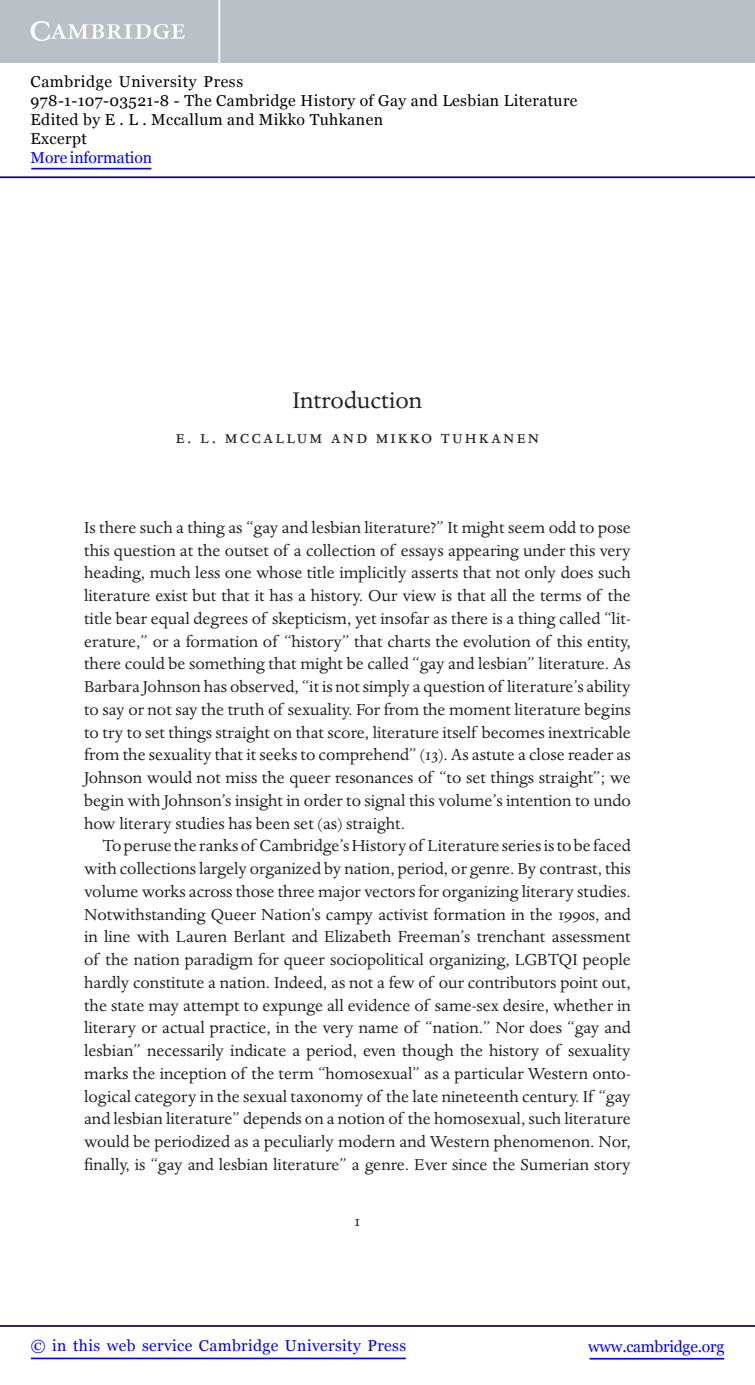
<style>
.page{position:relative;width:755px;height:1385px;background:#fff}
.page>*{position:absolute;margin:0;border:0;box-sizing:border-box;transform-origin:0 0}
.t1{font:26.25px "Dante MT Std";color:#231f20}
.t2{font:21px "Dante MT Std";letter-spacing:.1em;color:#231f20}
.t3{font:18.38px/22.8px "Dante MT Std";color:#231f20;text-align:justify}
.t4{font:17.5px "Dante MT Std";color:#231f20}
.t5{font:15.75px/18.9px "Georgia";letter-spacing:.025em;color:#000}
.t6{font:15.75px "Georgia";letter-spacing:.025em;color:#00f}
.t7{font:15.75px "Georgia";letter-spacing:-.015em;color:#00f}
.t8{font:15.75px "Georgia";letter-spacing:-.01em;color:#00f}
</style>
<div class="page">
<hr style="left:589px;top:1358px;width:134px;height:1px;background:#00f">
<hr style="left:0;top:1325px;width:754px;height:2px;background:#150666">
<hr style="left:31px;top:1357px;width:374px;height:2px;background:#00f">
<div style="left:0;top:0;width:754px;height:63px;background:#bac0c6"></div>
<svg style="left:31px;top:21px;width:154px;height:20px"></svg>
<hr style="left:218px;top:0;width:2px;height:63px;background:#fff">
<hr style="left:0;top:176px;width:754px;height:2px;background:#150666">
<hr style="left:31px;top:168px;width:120px;height:1px;background:#00f">
<p class="t5" style="left:31px;top:73px;width:548px">Cambridge University Press<br>978-1-107-03521-8 - The Cambridge History of Gay and Lesbian Literature Edited by E . L . Mccallum and Mikko Tuhkanen<br>Excerpt</p>
<p class="t8" style="left:31px;top:148px;width:123px">More information</p>
<h1 class="t1" style="left:292px;top:391px;width:131px">Introduction</h1>
<p class="t2" style="left:176px;top:429px;width:365px">E. L. McCallum and Mikko Tuhkanen</p>
<p class="t3" style="left:84px;top:518px;width:548px">Is there such a thing as “gay and lesbian literature?” It might seem odd to pose this question at the outset of a collection of essays appearing under this very heading, much less one whose title implicitly asserts that not only does such literature exist but that it has a history. Our view is that all the terms of the title bear equal degrees of skepticism, yet insofar as there is a thing called “lit&shy;erature,” or a formation of “history” that charts the evolution of this entity, there could be something that might be called “gay and lesbian” literature. As Barbara Johnson has observed, “it is not simply a question of literature’s ability to say or not say the truth of sexuality. For from the moment literature begins to try to set things straight on that score, literature itself becomes inextricable from the sexuality that it seeks to comprehend” (13). As astute a close reader as Johnson would not miss the queer resonances of “to set things straight”; we begin with Johnson’s insight in order to signal this volume’s intention to undo how literary studies has been set (as) straight.</p>
<p class="t3" style="left:84px;top:836px;width:548px;text-indent:18px">To peruse the ranks of Cambridge’s History of Literature series is to be faced with collections largely organized by nation, period, or genre. By contrast, this volume works across those three major vectors for organizing literary studies.<br>Notwithstanding Queer Nation’s campy activist formation in the 1990s, and in line with Lauren Berlant and Elizabeth Freeman’s trenchant assessment of the nation paradigm for queer sociopolitical organizing, LGBTQI people hardly constitute a nation. Indeed, as not a few of our contributors point out, the state may attempt to expunge all evidence of same-sex desire, whether in literary or actual practice, in the very name of “nation.” Nor does “gay and lesbian” necessarily indicate a period, even though the history of sexuality marks the inception of the term “homosexual” as a particular Western onto&shy;logical category in the sexual taxonomy of the late nineteenth century. If “gay and lesbian literature” depends on a notion of the homosexual, such literature would be periodized as a peculiarly modern and Western phenomenon. Nor, finally, is “gay and lesbian literature” a genre. Ever since the Sumerian story</p>
<p class="t4" style="left:354px;top:1214px;width:7px">1</p>
<p class="t6" style="left:31px;top:1336px;width:376px">© in this web service Cambridge University Press</p>
<p class="t7" style="left:587px;top:1336px;width:137px">www.cambridge.org</p>
</div>
